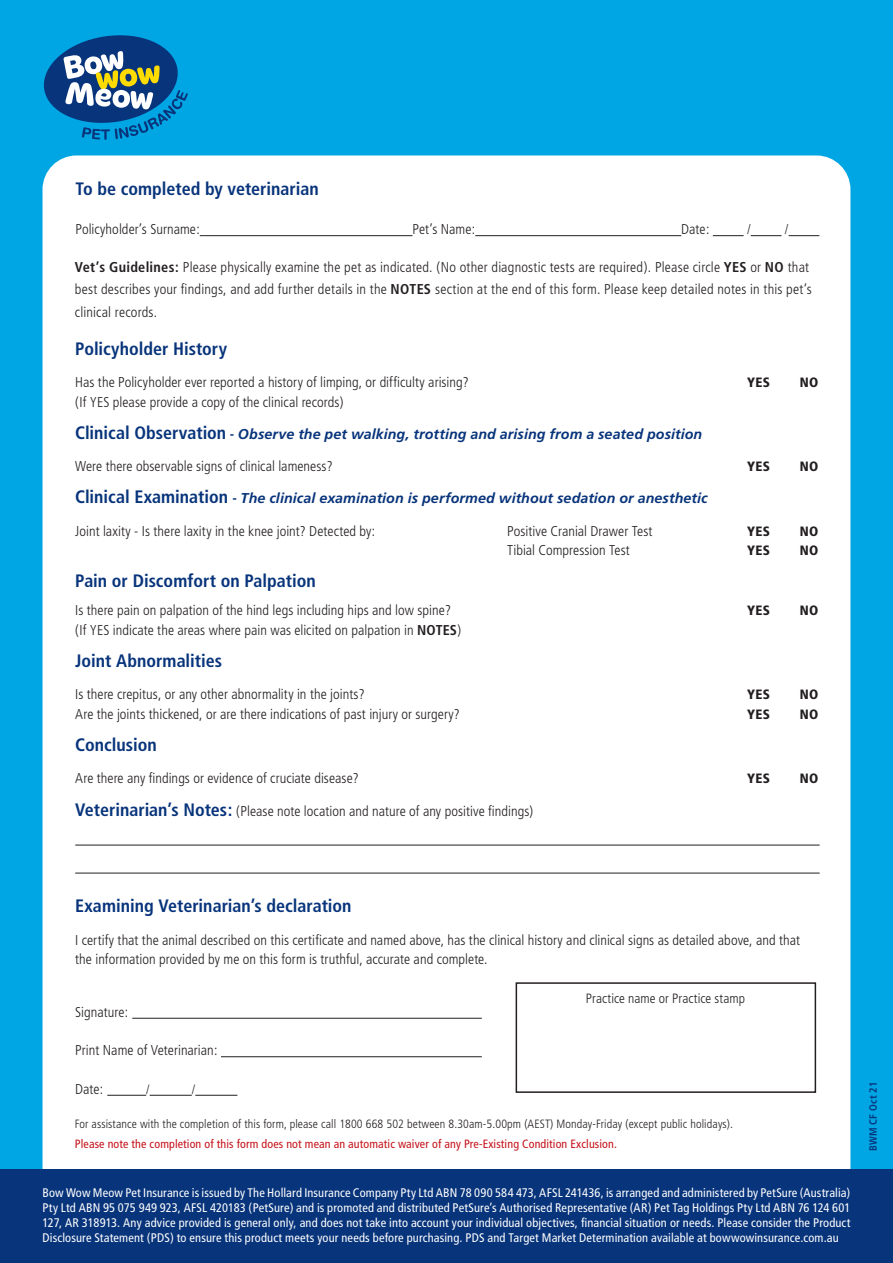
<style>
.page{position:relative;width:893px;height:1263px;background:#00a5e3}
.page>*{position:absolute;margin:0;border:0;box-sizing:border-box;transform-origin:0 0}
.t1{font:700 condensed 18px "Frutiger";color:#08347b}
.t2{font:300 condensed 14.25px/22.5px "Frutiger";letter-spacing:.005em;color:#231f20}
.t3{font:italic 700 14.25px "Frutiger";letter-spacing:.005em;color:#08347b}
.t4{font:900 condensed 13.5px "Frutiger";letter-spacing:.02em;color:#231f20}
.t5{font:300 condensed 13.5px "Frutiger";letter-spacing:.005em;color:#231f20}
.t6{font:condensed 12.45px/15px "Frutiger";letter-spacing:.01em;color:#fff;text-align:justify}
.t7{font:300 condensed 12px "Frutiger";letter-spacing:.01em;color:#231f20}
.t8{font:condensed 12px "Frutiger";letter-spacing:.01em;color:#c4121a}
.t9{font:700 condensed 10.5px "Frutiger";letter-spacing:.025em;color:#08347b}
.s1{font-weight:700}
.s2{font-style:normal;font-stretch:condensed;font-size:18px}
.s3{font-style:normal;font-stretch:condensed}
.s4{font-weight:700;font-size:18px;color:#08347b}
</style>
<div class="page">
<div style="left:43px;top:155px;width:807px;height:1014px;background:#fff"></div>
<div style="left:0;top:1169px;width:893px;height:94px;background:#08347b"></div>
<hr style="left:75px;top:845px;width:745px;height:1px;background:#231f20">
<hr style="left:75px;top:873px;width:745px;height:1px;background:#231f20">
<hr style="left:203px;top:235px;width:209px;height:1px;background:#231f20">
<hr style="left:475px;top:235px;width:206px;height:1px;background:#231f20">
<hr style="left:713px;top:235px;width:31px;height:1px;background:#231f20">
<hr style="left:751px;top:235px;width:30px;height:1px;background:#231f20">
<hr style="left:789px;top:235px;width:30px;height:1px;background:#231f20">
<hr style="left:136px;top:1018px;width:346px;height:1px;background:#231f20">
<hr style="left:221px;top:1056px;width:261px;height:1px;background:#231f20">
<hr style="left:107px;top:1095px;width:39px;height:1px;background:#231f20">
<hr style="left:150px;top:1095px;width:42px;height:1px;background:#231f20">
<hr style="left:195px;top:1095px;width:42px;height:1px;background:#231f20">
<svg style="left:44px;top:35px;width:144px;height:105px"></svg>
<div style="left:516px;top:982px;width:300px;height:111px;border:2px solid #231f20"></div>
<p class="t1" style="left:75px;top:178px;width:245px">To be completed by veterinarian</p>
<p class="t2" style="left:75px;top:218px;width:126px">Policyholder’s Surname:</p>
<p class="t2" style="left:412px;top:218px;width:64px">Pet’s Name:</p>
<p class="t2" style="left:681px;top:218px;width:30px">Date:</p>
<p class="t2" style="left:747px;top:218px;width:5px">/</p>
<p class="t2" style="left:785px;top:218px;width:5px">/</p>
<p class="t2" style="left:75px;top:256px;width:738px"><span class="s1">Vet’s Guidelines:</span> Please physically examine the pet as indicated. (No other diagnostic tests are required). Please circle <span class="s1">YES</span> or <span class="s1">NO</span> that best describes your findings, and add further details in the <span class="s1">NOTES</span> section at the end of this form. Please keep detailed notes in this pet’s clinical records.</p>
<p class="t1" style="left:75px;top:338px;width:153px">Policyholder History</p>
<p class="t2" style="left:75px;top:371px;width:395px">Has the Policyholder ever reported a history of limping, or difficulty arising?</p>
<p class="t4" style="left:747px;top:374px;width:24px">YES</p>
<p class="t4" style="left:800px;top:374px;width:20px">NO</p>
<p class="t2" style="left:75px;top:391px;width:270px">(If YES please provide a copy of the clinical records)</p>
<p class="t3" style="left:75px;top:425px;width:628px"><span class="s2">Clinical Observation</span> <span class="s3">-</span> Observe the pet walking, trotting and arising from a seated position</p>
<p class="t2" style="left:75px;top:455px;width:259px">Were there observable signs of clinical lameness?</p>
<p class="t4" style="left:747px;top:458px;width:24px">YES</p>
<p class="t4" style="left:800px;top:458px;width:20px">NO</p>
<p class="t3" style="left:75px;top:490px;width:634px"><span class="s2">Clinical Examination</span> <span class="s3">-</span> The clinical examination is performed without sedation or anesthetic</p>
<p class="t2" style="left:75px;top:520px;width:302px">Joint laxity - Is there laxity in the knee joint? Detected by:</p>
<p class="t2" style="left:507px;top:520px;width:147px">Positive Cranial Drawer Test</p>
<p class="t4" style="left:747px;top:523px;width:24px">YES</p>
<p class="t4" style="left:800px;top:523px;width:20px">NO</p>
<p class="t2" style="left:507px;top:539px;width:124px">Tibial Compression Test</p>
<p class="t4" style="left:747px;top:542px;width:24px">YES</p>
<p class="t4" style="left:800px;top:542px;width:20px">NO</p>
<p class="t1" style="left:75px;top:570px;width:242px">Pain or Discomfort on Palpation</p>
<p class="t2" style="left:75px;top:599px;width:377px">Is there pain on palpation of the hind legs including hips and low spine?</p>
<p class="t4" style="left:747px;top:602px;width:24px">YES</p>
<p class="t4" style="left:800px;top:602px;width:20px">NO</p>
<p class="t2" style="left:75px;top:619px;width:387px">(If YES indicate the areas where pain was elicited on palpation in <span class="s1">NOTES</span>)</p>
<p class="t1" style="left:75px;top:650px;width:148px">Joint Abnormalities</p>
<p class="t2" style="left:75px;top:683px;width:291px">Is there crepitus, or any other abnormality in the joints?</p>
<p class="t4" style="left:747px;top:686px;width:24px">YES</p>
<p class="t4" style="left:800px;top:686px;width:20px">NO</p>
<p class="t2" style="left:75px;top:703px;width:386px">Are the joints thickened, or are there indications of past injury or surgery?</p>
<p class="t4" style="left:747px;top:706px;width:24px">YES</p>
<p class="t4" style="left:800px;top:706px;width:20px">NO</p>
<p class="t1" style="left:75px;top:734px;width:83px">Conclusion</p>
<p class="t2" style="left:75px;top:767px;width:285px">Are there any findings or evidence of cruciate disease?</p>
<p class="t4" style="left:747px;top:770px;width:24px">YES</p>
<p class="t4" style="left:800px;top:770px;width:20px">NO</p>
<p class="t2" style="left:75px;top:800px;width:460px"><span class="s4">Veterinarian’s Notes:</span> (Please note location and nature of any positive findings)</p>
<p class="t1" style="left:75px;top:895px;width:278px">Examining Veterinarian’s declaration</p>
<p class="t2" style="left:75px;top:930px;width:726px;line-height:19.5px">I certify that the animal described on this certificate and named above, has the clinical history and clinical signs as detailed above, and that the information provided by me on this form is truthful, accurate and complete.</p>
<p class="t5" style="left:586px;top:991px;width:161px">Practice name or Practice stamp</p>
<p class="t2" style="left:75px;top:1001px;width:55px">Signature:</p>
<p class="t2" style="left:75px;top:1039px;width:144px">Print Name of Veterinarian:</p>
<p class="t2" style="left:75px;top:1078px;width:30px">Date:</p>
<p class="t5" style="left:146px;top:1081px;width:5px">/</p>
<p class="t5" style="left:192px;top:1081px;width:5px">/</p>
<p class="t7" style="left:75px;top:1117px;width:660px">For assistance with the completion of this form, please call 1800 668 502 between 8.30am-5.00pm (AEST) Monday-Friday (except public holidays).</p>
<p class="t8" style="left:75px;top:1136px;width:544px">Please note the completion of this form does not mean an automatic waiver of any Pre-Existing Condition Exclusion.</p>
<p class="t6" style="left:43px;top:1185px;width:809px">Bow Wow Meow Pet Insurance is issued by The Hollard Insurance Company Pty Ltd ABN 78 090 584 473, AFSL 241436, is arranged and administered by PetSure (Australia)<br>Pty Ltd ABN 95 075 949 923, AFSL 420183 (PetSure) and is promoted and distributed PetSure’s Authorised Representative (AR) Pet Tag Holdings Pty Ltd ABN 76 124 601<br>127, AR 318913. Any advice provided is general only, and does not take into account your individual objectives, financial situation or needs. Please consider the Product Disclosure Statement (PDS) to ensure this product meets your needs before purchasing. PDS and Target Market Determination available at bowwowinsurance.com.au</p>
<p class="t9" style="left:867px;top:1151px;width:71px;rotate:-90deg">BWM CF Oct 21</p>
</div>
